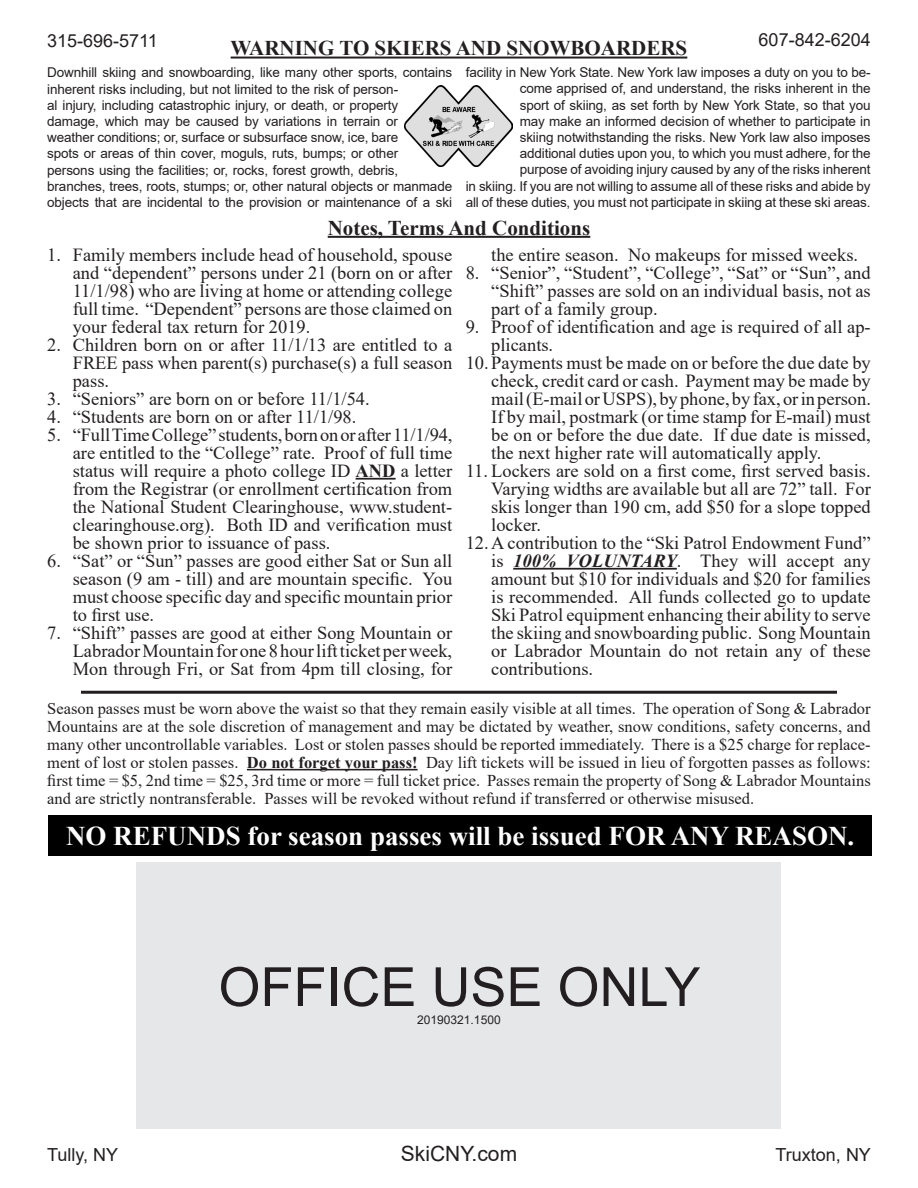
<style>
.page{position:relative;width:918px;height:1188px;background:#fff}
.page>*{position:absolute;margin:0;border:0;box-sizing:border-box;transform-origin:0 0}
.t1{font:54px "Arial";color:#231f20}
.t2{font:700 27px "Times New Roman";color:#fff}
.t3{font:700 21px "Times New Roman";color:#231f20}
.t4{font:21px "Arial";color:#231f20}
.t5{font:18.45px/18px "Times New Roman";color:#231f20;text-align:justify}
.t6{font:18px "Arial";color:#231f20}
.t7{font:16.5px/18px "Times New Roman";color:#231f20;text-align:justify}
.t8{font:13.5px/16.2px "Arial";letter-spacing:-.01em;color:#231f20}
.t9{font:12px "Arial";color:#231f20}
.s1{font-weight:700}
.s2{font-weight:700;font-style:italic}
</style>
<div class="page">
<div style="left:136px;top:862px;width:645px;height:267px;background:#e6e7e9"></div>
<hr style="left:356px;top:478px;width:40px;height:2px;background:#231f20">
<hr style="left:81px;top:691px;width:756px;height:3px;background:#231f20">
<hr style="left:247px;top:769px;width:171px;height:1px;background:#231f20">
<hr style="left:513px;top:568px;width:164px;height:2px;background:#231f20">
<hr style="left:328px;top:236px;width:262px;height:2px;background:#231f20">
<hr style="left:231px;top:57px;width:456px;height:2px;background:#231f20">
<img style="left:405px;top:86px;width:108px;height:81px">
<div style="left:48px;top:815px;width:824px;height:41px;background:#000"></div>
<p class="t6" style="left:47px;top:28px;width:112px">315-696-5711</p>
<p class="t6" style="left:759px;top:27px;width:114px">607-842-6204</p>
<p class="t3" style="left:231px;top:33px;width:458px">WARNING TO SKIERS AND SNOWBOARDERS</p>
<p class="t8" style="left:47px;top:64px;width:406px">Downhill skiing and snowboarding, like many other sports, contains inherent risks including, but not limited to the risk of person-<br>al injury, including catastrophic injury, or death, or property damage, which may be caused by variations in terrain or<br>weather conditions; or, surface or subsurface snow, ice, bare<br>spots or areas of thin cover, moguls, ruts, bumps; or other<br>persons using the facilities; or, rocks, forest growth, debris, branches, trees, roots, stumps; or, other natural objects or manmade objects that are incidental to the provision or maintenance of a ski</p>
<p class="t8" style="left:466px;top:64px;width:406px;text-align:right">facility in New York State. New York law imposes a duty on you to be&shy;come apprised of, and understand, the risks inherent in the<br>sport of skiing, as set forth by New York State, so that you<br>may make an informed decision of whether to participate in<br>skiing notwithstanding the risks. New York law also imposes additional duties upon you, to which you must adhere, for the<br>purpose of avoiding injury caused by any of the risks inherent<br>in skiing. If you are not willing to assume all of these risks and abide by all of these duties, you must not participate in skiing at these ski areas.</p>
<p class="t3" style="left:328px;top:212px;width:264px">Notes, Terms And Conditions</p>
<p class="t5" style="left:73px;top:245px;width:381px;text-indent:-25px">1. Family members include head of household, spouse and “dependent” persons under 21 (born on or after 11/1/98) who are living at home or attending college full time. “Dependent” persons are those claimed on your federal tax return for 2019.</p>
<p class="t5" style="left:73px;top:335px;width:381px;text-indent:-25px">2. Children born on or after 11/1/13 are entitled to a FREE pass when parent(s) purchase(s) a full season pass.</p>
<p class="t5" style="left:47px;top:389px;width:324px">3. “Seniors” are born on or before 11/1/54.</p>
<p class="t5" style="left:47px;top:407px;width:311px">4. “Students are born on or after 11/1/98.</p>
<p class="t5" style="left:73px;top:425px;width:381px;text-indent:-25px">5. “Full Time College” students, born on or after 11/1/94, are entitled to the “College” rate. Proof of full time status will require a photo college ID <span class="s1">AND</span> a letter from the Registrar (or enrollment certification from the National Student Clearinghouse, www.student&shy;clearinghouse.org). Both ID and verification must be shown prior to issuance of pass.</p>
<p class="t5" style="left:73px;top:551px;width:381px;text-indent:-25px">6. “Sat” or “Sun” passes are good either Sat or Sun all season (9 am - till) and are mountain specific. You must choose specific day and specific mountain prior to first use.</p>
<p class="t5" style="left:73px;top:623px;width:381px;text-indent:-25px">7. “Shift” passes are good at either Song Mountain or Labrador Mountain for one 8 hour lift ticket per week, Mon through Fri, or Sat from 4pm till closing, for</p>
<p class="t7" style="left:47px;top:699px;width:825px">Season passes must be worn above the waist so that they remain easily visible at all times. The operation of Song &amp; Labrador Mountains are at the sole discretion of management and may be dictated by weather, snow conditions, safety concerns, and many other uncontrollable variables. Lost or stolen passes should be reported immediately. There is a $25 charge for replace&shy;ment of lost or stolen passes. <span class="s1">Do not forget your pass!</span> Day lift tickets will be issued in lieu of forgotten passes as follows: first time = $5, 2nd time = $25, 3rd time or more = full ticket price. Passes remain the property of Song &amp; Labrador Mountains and are strictly nontransferable. Passes will be revoked without refund if transferred or otherwise misused.</p>
<p class="t5" style="left:491px;top:245px;width:368px">the entire season. No makeups for missed weeks.</p>
<p class="t5" style="left:491px;top:263px;width:381px;text-indent:-26px">8. “Senior”, “Student”, “College”, “Sat” or “Sun”, and “Shift” passes are sold on an individual basis, not as part of a family group.</p>
<p class="t5" style="left:491px;top:317px;width:381px;text-indent:-26px">9. Proof of identification and age is required of all ap&shy;plicants.</p>
<p class="t5" style="left:491px;top:353px;width:381px;text-indent:-26px">10.Payments must be made on or before the due date by check, credit card or cash. Payment may be made by mail (E-mail or USPS), by phone, by fax, or in person.<br>If by mail, postmark (or time stamp for E-mail) must be on or before the due date. If due date is missed, the next higher rate will automatically apply.</p>
<p class="t5" style="left:491px;top:461px;width:381px;text-indent:-26px">11. Lockers are sold on a first come, first served basis.<br>Varying widths are available but all are 72” tall. For skis longer than 190 cm, add $50 for a slope topped locker.</p>
<p class="t5" style="left:491px;top:533px;width:381px;text-indent:-26px">12.A contribution to the “Ski Patrol Endowment Fund” is <span class="s2">100% VOLUNTARY</span>. They will accept any amount but $10 for individuals and $20 for families is recommended. All funds collected go to update Ski Patrol equipment enhancing their ability to serve the skiing and snowboarding public. Song Mountain or Labrador Mountain do not retain any of these contributions.</p>
<p class="t2" style="left:66px;top:816px;width:790px">NO REFUNDS for season passes will be issued FOR ANY REASON.</p>
<p class="t1" style="left:218px;top:950px;width:484px">OFFICE USE ONLY</p>
<p class="t9" style="left:417px;top:1012px;width:85px">20190321.1500</p>
<p class="t6" style="left:47px;top:1142px;width:73px">Tully, NY</p>
<p class="t4" style="left:401px;top:1139px;width:118px">SkiCNY.com</p>
<p class="t6" style="left:776px;top:1142px;width:97px">Truxton, NY</p>
</div>
